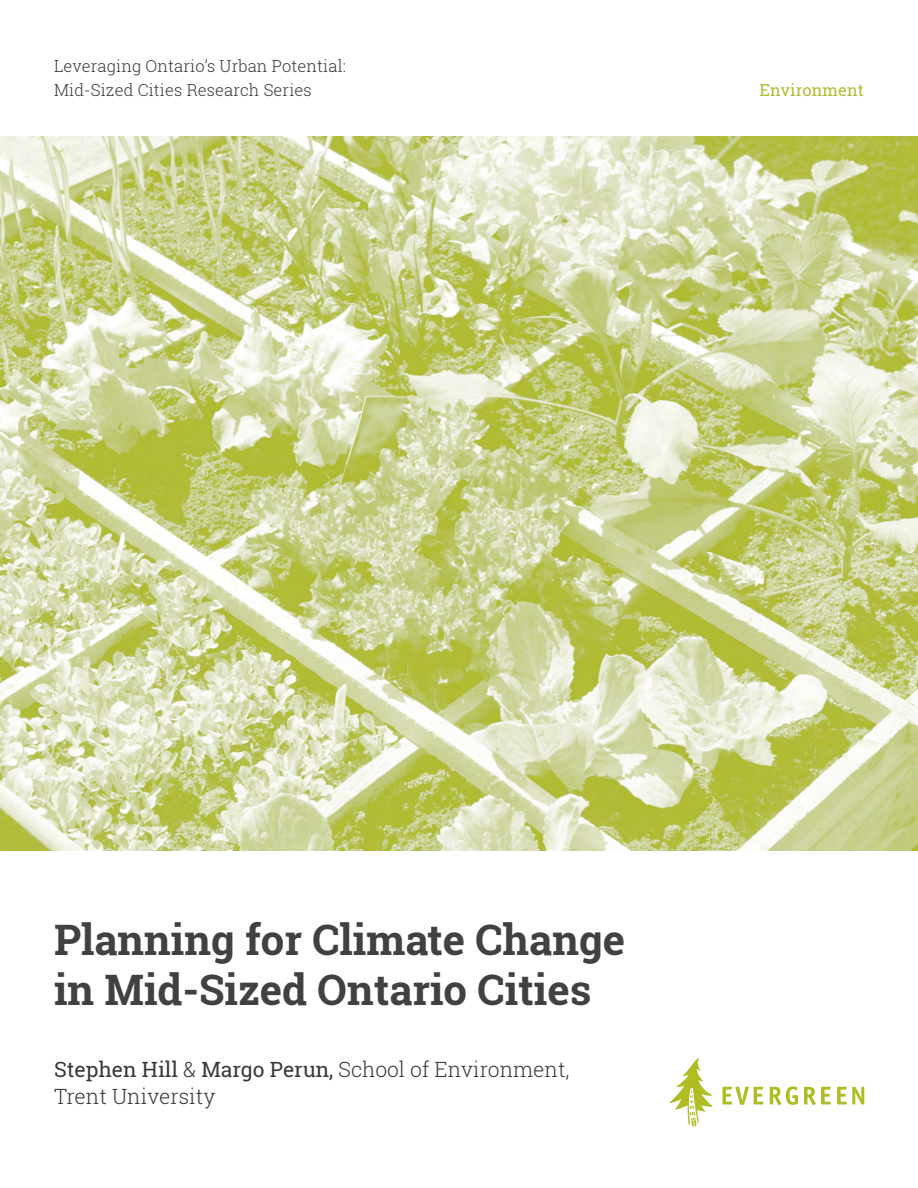
<style>
.page{position:relative;width:918px;height:1188px;background:#fff}
.page>*{position:absolute;margin:0;border:0;box-sizing:border-box;transform-origin:0 0}
.t1{font:700 42px/50.4px "Roboto Slab";color:#414042}
.t2{font:300 21px/27px "Roboto Slab";color:#383839}
.t3{font:300 16.5px/24px "Roboto Slab";letter-spacing:.005em;color:#383839}
.t4{font:16.5px "Roboto Slab";letter-spacing:.005em;color:#b0bc36}
.s1{font-weight:400}
</style>
<div class="page">
<img style="left:0;top:137px;width:918px;height:713px">
<svg style="left:669px;top:1058px;width:44px;height:68px"></svg>
<svg style="left:722px;top:1087px;width:41px;height:18px"></svg>
<svg style="left:770px;top:1086px;width:28px;height:19px"></svg>
<svg style="left:804px;top:1087px;width:27px;height:18px"></svg>
<svg style="left:837px;top:1087px;width:27px;height:17px"></svg>
<p class="t3" style="left:54px;top:54px;width:293px">Leveraging Ontario’s Urban Potential:<br>Mid-Sized Cities Research Series</p>
<p class="t4" style="left:759px;top:79px;width:106px">Environment</p>
<h1 class="t1" style="left:54px;top:914px;width:573px">Planning for Climate Change in Mid-Sized Ontario Cities</h1>
<p class="t2" style="left:54px;top:1055px;width:517px"><span class="s1">Stephen Hill</span> &amp; <span class="s1">Margo Perun,</span> School of Environment,<br>Trent University</p>
</div>
